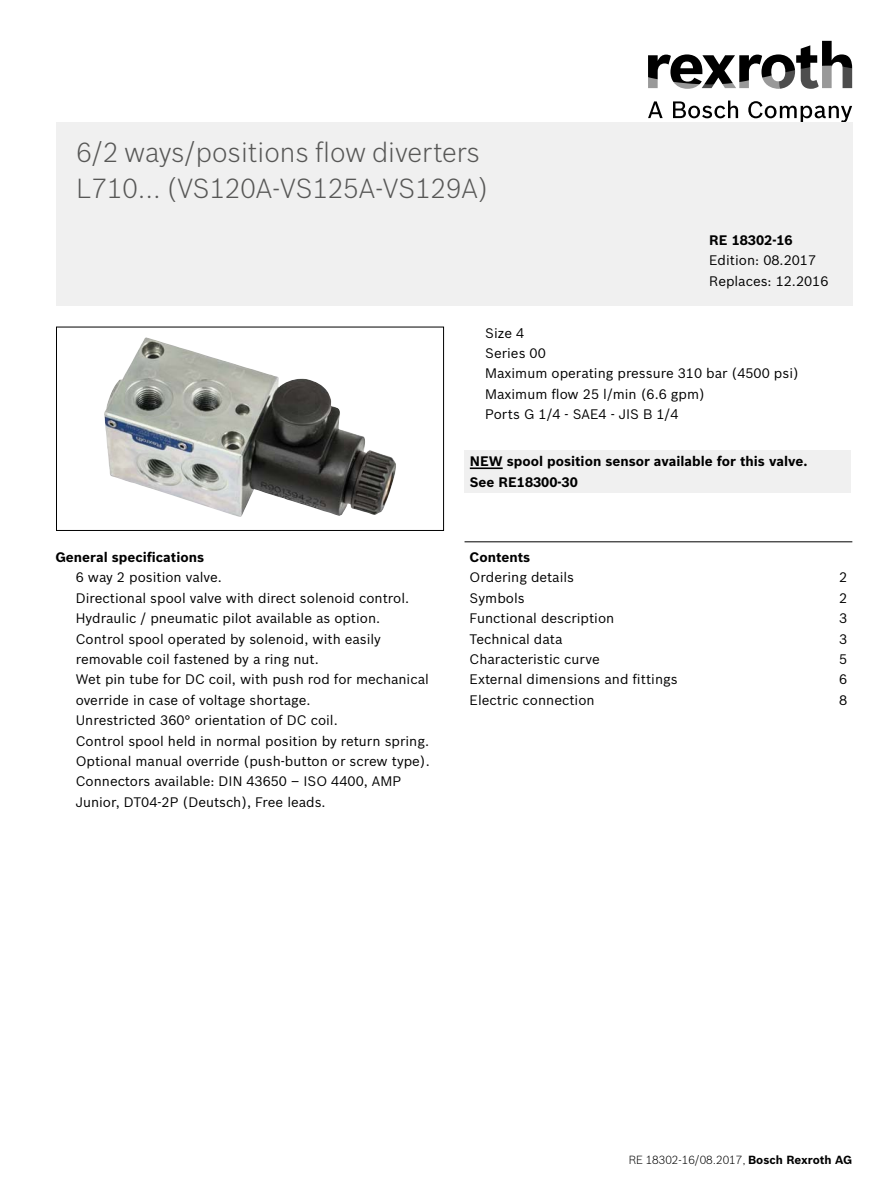
<style>
.page{position:relative;width:893px;height:1191px;background:#fff}
.page>*{position:absolute;margin:0;border:0;box-sizing:border-box;transform-origin:0 0}
.t1{font:300 27px/35.7px "Bosch Sans";color:#575756}
.t2{font:13.5px/20.4px "Bosch Sans";color:#000}
.t3{font:700 13.5px/20.4px "Bosch Sans";color:#000}
.t4{font:300 11.55px "Bosch Sans";color:#000}
.s1{font-weight:700}
</style>
<div class="page">
<svg style="left:648px;top:101px;width:15px;height:17px"></svg>
<svg style="left:673px;top:101px;width:65px;height:17px"></svg>
<svg style="left:748px;top:101px;width:104px;height:21px"></svg>
<svg style="left:648px;top:41px;width:204px;height:48px"></svg>
<img style="left:104px;top:337px;width:292px;height:180px">
<div style="left:56px;top:327px;width:388px;height:204px;border:1px solid #000"></div>
<div style="left:465px;top:450px;width:386px;height:42px;background:#f0f0f0"></div>
<hr style="left:470px;top:467px;width:33px;height:2px;background:#000">
<div style="left:56px;top:122px;width:796px;height:184px;background:#f0f0f0"></div>
<hr style="left:465px;top:541px;width:387px;height:1px;background:#000">
<h1 class="t1" style="left:77px;top:134px;width:414px">6/2 ways/positions flow diverters<br>L710... (VS120A-VS125A-VS129A)</h1>
<p class="t3" style="left:709px;top:230px;width:85px">RE 18302-16</p>
<p class="t2" style="left:709px;top:250px;width:121px">Edition: 08.2017<br>Replaces: 12.2016</p>
<p class="t3" style="left:55px;top:546px;width:150px">General specifications</p>
<p class="t2" style="left:76px;top:567px;width:355px">6 way 2 position valve.<br>Directional spool valve with direct solenoid control.<br>Hydraulic / pneumatic pilot available as option.<br>Control spool operated by solenoid, with easily removable coil fastened by a ring nut.<br>Wet pin tube for DC coil, with push rod for mechanical override in case of voltage shortage.<br>Unrestricted 360° orientation of DC coil.<br>Control spool held in normal position by return spring.<br>Optional manual override (push-button or screw type).<br>Connectors available: DIN 43650 – ISO 4400, AMP Junior, DT04-2P (Deutsch), Free leads.</p>
<p class="t2" style="left:485px;top:322px;width:315px">Size 4<br>Series 00<br>Maximum operating pressure 310 bar (4500 psi)<br>Maximum flow 25 l/min (6.6 gpm)<br>Ports G 1/4 - SAE4 - JIS B 1/4</p>
<p class="t3" style="left:470px;top:451px;width:339px">NEW spool position sensor available for this valve.<br>See RE18300-30</p>
<p class="t3" style="left:470px;top:546px;width:62px">Contents</p>
<p class="t2" style="left:470px;top:567px;width:106px">Ordering details</p>
<p class="t2" style="left:839px;top:567px;width:10px">2</p>
<p class="t2" style="left:470px;top:587px;width:57px">Symbols</p>
<p class="t2" style="left:839px;top:587px;width:10px">2</p>
<p class="t2" style="left:470px;top:607px;width:146px">Functional description</p>
<p class="t2" style="left:839px;top:607px;width:10px">3</p>
<p class="t2" style="left:470px;top:628px;width:94px">Technical data</p>
<p class="t2" style="left:839px;top:628px;width:10px">3</p>
<p class="t2" style="left:470px;top:648px;width:132px">Characteristic curve</p>
<p class="t2" style="left:839px;top:648px;width:10px">5</p>
<p class="t2" style="left:470px;top:669px;width:209px">External dimensions and fittings</p>
<p class="t2" style="left:839px;top:669px;width:10px">6</p>
<p class="t2" style="left:470px;top:689px;width:126px">Electric connection</p>
<p class="t2" style="left:839px;top:689px;width:10px">8</p>
<p class="t4" style="left:629px;top:1152px;width:225px">RE 18302-16/08.2017, <span class="s1">Bosch Rexroth AG</span></p>
</div>
